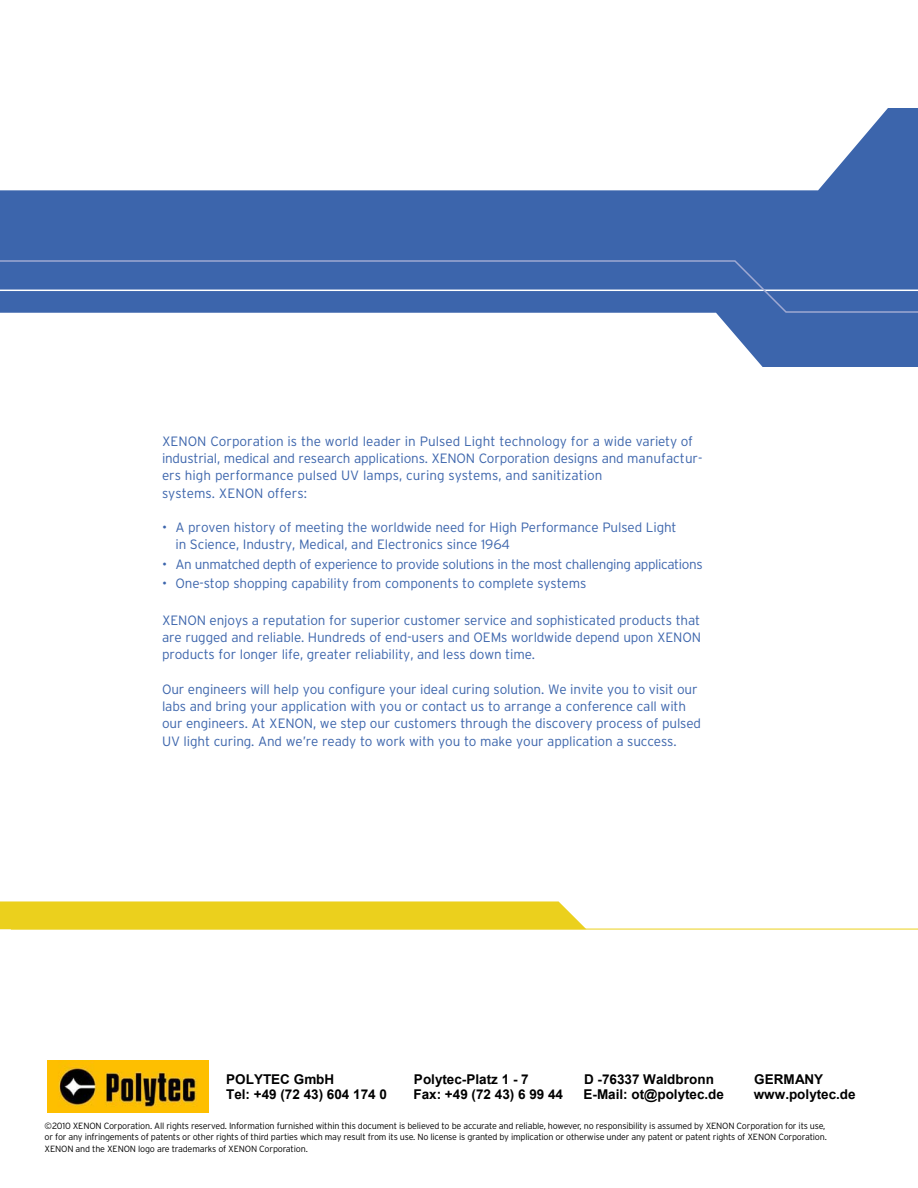
<style>
.page{position:relative;width:918px;height:1188px;background:#fff}
.page>*{position:absolute;margin:0;border:0;box-sizing:border-box;transform-origin:0 0}
.t1{font:300 13.5px/17.2px "Interstate";letter-spacing:-.01em;color:#3c65ac}
.t2{font:700 13.5px "Arial";color:#000}
.t3{font:300 13.5px "Interstate";letter-spacing:-.03em;color:#3c65ac}
.t4{font:300 9px/11.2px "Interstate";letter-spacing:-.02em;color:#000}
</style>
<div class="page">
<hr style="left:11px;top:929px;width:907px;height:1px;background:#ebd01d">
<div style="left:0;top:901px;width:586px;height:28px;background:#ebd01d"></div>
<div style="left:0;top:108px;width:918px;height:259px;background:#3c65ac"></div>
<div style="left:0;top:108px;width:888px;height:82px;background:#fff"></div>
<svg style="left:0;top:260px;width:918px;height:53px"></svg>
<div style="left:0;top:313px;width:763px;height:54px;background:#fff"></div>
<img style="left:48px;top:1061px;width:160px;height:52px">
<p class="t1" style="left:162px;top:432px;width:542px">XENON Corporation is the world leader in Pulsed Light technology for a wide variety of industrial, medical and research applications. XENON Corporation designs and manufactur&shy;ers high performance pulsed UV lamps, curing systems, and sanitization<br>systems. XENON offers:</p>
<p class="t1" style="left:176px;top:519px;width:503px;text-indent:-14px">• A proven history of meeting the worldwide need for High Performance Pulsed Light in Science, Industry, Medical, and Electronics since 1964</p>
<p class="t3" style="left:162px;top:556px;width:542px">• An unmatched depth of experience to provide solutions in the most challenging applications</p>
<p class="t1" style="left:162px;top:575px;width:426px">• One-stop shopping capability from components to complete systems</p>
<p class="t1" style="left:162px;top:611px;width:541px;text-align:justify">XENON enjoys a reputation for superior customer service and sophisticated products that are rugged and reliable. Hundreds of end-users and OEMs worldwide depend upon XENON products for longer life, greater reliability, and less down time.</p>
<p class="t1" style="left:162px;top:680px;width:541px">Our engineers will help you configure your ideal curing solution. We invite you to visit our labs and bring your application with you or contact us to arrange a conference call with our engineers. At XENON, we step our customers through the discovery process of pulsed UV light curing. And we’re ready to work with you to make your application a success.</p>
<p class="t2" style="left:226px;top:1070px;width:110px">POLYTEC GmbH</p>
<p class="t2" style="left:414px;top:1070px;width:116px">Polytec-Platz 1 - 7</p>
<p class="t2" style="left:584px;top:1070px;width:131px">D -76337 Waldbronn</p>
<p class="t2" style="left:754px;top:1070px;width:70px">GERMANY</p>
<p class="t2" style="left:226px;top:1085px;width:162px">Tel: +49 (72 43) 604 174 0</p>
<p class="t2" style="left:413px;top:1085px;width:151px">Fax: +49 (72 43) 6 99 44</p>
<p class="t2" style="left:584px;top:1085px;width:142px">E-Mail: ot@polytec.de</p>
<p class="t2" style="left:754px;top:1085px;width:103px">www.polytec.de</p>
<p class="t4" style="left:45px;top:1120px;width:784px">©2010 XENON Corporation. All rights reserved. Information furnished within this document is believed to be accurate and reliable, however, no responsibility is assumed by XENON Corporation for its use, or for any infringements of patents or other rights of third parties which may result from its use. No license is granted by implication or otherwise under any patent or patent rights of XENON Corporation.<br>XENON and the XENON logo are trademarks of XENON Corporation.</p>
</div>
